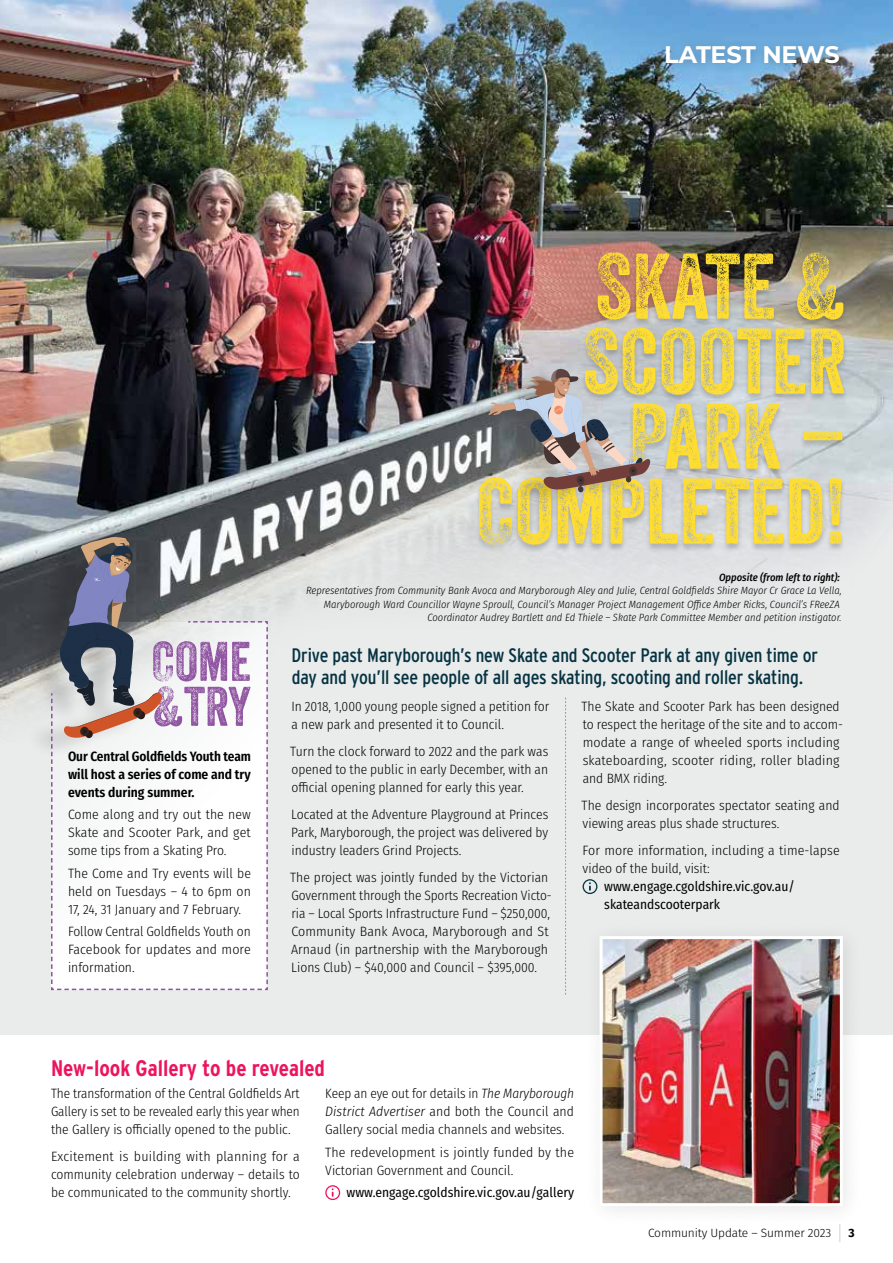
<style>
.page{position:relative;width:893px;height:1263px;background:#fff}
.page>*{position:absolute;margin:0;border:0;box-sizing:border-box;transform-origin:0 0}
.t1{font:90px/75px "Veneer Three";color:#ffde2f;text-align:right}
.t2{font:54px/45px "Veneer Three";color:#8f53a1}
.t3{font:700 24px "Montserrat";letter-spacing:-.015em;color:#fff}
.t4{font:700 22.5px "Interstate Condensed";color:#ed145b}
.t5{font:19.5px/22.5px "Interstate Condensed";letter-spacing:-.005em;color:#063342}
.t6{font:300 13.5px/18px "Fira Sans Condensed";color:#000;text-align:justify}
.t7{font:13.5px/18px "Fira Sans Condensed";color:#000}
.t8{font:600 13.5px/18px "Fira Sans Condensed";color:#000;text-align:justify}
.t9{font:300 12px "Fira Sans";letter-spacing:-.01em;color:#000}
.t10{font:700 12px "Fira Sans";color:#000}
.t11{font:italic 300 10.5px/13.5px "Fira Sans Condensed";color:#000;text-align:right}
.t12{font:italic 500 10.5px "Fira Sans Condensed";color:#000}
.s1{font-style:italic}
</style>
<div class="page">
<svg style="left:840px;top:1228px;width:1px;height:14px"></svg>
<div style="left:0;top:451px;width:893px;height:584px;background:#eaecec"></div>
<img style="left:0;top:0;width:893px;height:720px">
<svg style="left:325px;top:1185px;width:15px;height:15px"></svg>
<svg style="left:583px;top:879px;width:14px;height:15px"></svg>
<div style="left:474px;top:252px;width:375px;height:301px;background:#000;opacity:.2"></div>
<svg style="left:565px;top:698px;width:1px;height:297px"></svg>
<div style="left:458px;top:363px;width:184px;height:146px;background:#000;opacity:.15"></div>
<svg style="left:578px;top:486px;width:6px;height:7px"></svg>
<svg style="left:488px;top:368px;width:164px;height:122px;background:#a09b9c"></svg>
<div style="left:659px;top:39px;width:190px;height:35px;background:#000;opacity:.2"></div>
<div style="left:21px;top:530px;width:131px;height:229px;background:#000;opacity:.15"></div>
<div style="left:583px;top:920px;width:282px;height:308px;background:#000;opacity:.1"></div>
<img style="left:604px;top:940px;width:235px;height:262px">
<div style="left:600px;top:936px;width:243px;height:270px;border:3px solid #fff"></div>
<svg style="left:51px;top:537px;width:217px;height:83px"></svg>
<svg style="left:50px;top:620px;width:219px;height:371px"></svg>
<h3 class="t3" style="left:664px;top:37px;width:177px">LATEST NEWS</h3>
<h1 class="t1" style="left:477px;top:248px;width:371px">SKATE &amp;<br>SCOOTER<br>PARK –<br>COMPLETED!</h1>
<h2 class="t2" style="left:152px;top:639px;width:101px">COME &amp;TRY</h2>
<p class="t8" style="left:68px;top:746px;width:184px">Our Central Goldfields Youth team will host a series of come and try events during summer.</p>
<p class="t6" style="left:68px;top:805px;width:184px">Come along and try out the new Skate and Scooter Park, and get some tips from a Skating Pro.</p>
<p class="t6" style="left:68px;top:864px;width:184px">The Come and Try events will be held on Tuesdays – 4 to 6pm on 17, 24, 31 January and 7 February.</p>
<p class="t6" style="left:68px;top:922px;width:184px">Follow Central Goldfields Youth on Facebook for updates and more information.</p>
<p class="t12" style="left:719px;top:569px;width:122px">Opposite (from left to right):</p>
<p class="t11" style="left:306px;top:584px;width:537px">Representatives from Community Bank Avoca and Maryborough Aley and Julie, Central Goldfields Shire Mayor Cr Grace La Vella,<br>Maryborough Ward Councillor Wayne Sproull, Council’s Manager Project Management Office Amber Ricks, Council’s FReeZA<br>Coordinator Audrey Bartlett and Ed Thiele – Skate Park Committee Member and petition instigator.</p>
<h3 class="t5" style="left:291px;top:643px;width:528px">Drive past Maryborough’s new Skate and Scooter Park at any given time or day and you’ll see people of all ages skating, scooting and roller skating.</h3>
<p class="t6" style="left:291px;top:697px;width:259px">In 2018, 1,000 young people signed a petition for a new park and presented it to Council.</p>
<p class="t6" style="left:290px;top:742px;width:260px">Turn the clock forward to 2022 and the park was opened to the public in early December, with an official opening planned for early this year.</p>
<p class="t6" style="left:291px;top:805px;width:258px">Located at the Adventure Playground at Princes Park, Maryborough, the project was delivered by industry leaders Grind Projects.</p>
<p class="t6" style="left:290px;top:868px;width:263px;text-align:left">The project was jointly funded by the Victorian Government through the Sports Recreation Victo&shy;ria – Local Sports Infrastructure Fund – $250,000, Community Bank Avoca, Maryborough and St Arnaud (in partnership with the Maryborough Lions Club) – $40,000 and Council – $395,000.</p>
<p class="t6" style="left:582px;top:697px;width:263px;text-align:left">The Skate and Scooter Park has been designed to respect the heritage of the site and to accom&shy;modate a range of wheeled sports including skateboarding, scooter riding, roller blading and BMX riding.</p>
<p class="t6" style="left:582px;top:796px;width:260px">The design incorporates spectator seating and viewing areas plus shade structures.</p>
<p class="t6" style="left:583px;top:841px;width:259px">For more information, including a time-lapse video of the build, visit:</p>
<p class="t7" style="left:604px;top:877px;width:192px">www.engage.cgoldshire.vic.gov.au/ skateandscooterpark</p>
<h3 class="t4" style="left:51px;top:1055px;width:276px">New-look Gallery to be revealed</h3>
<p class="t6" style="left:51px;top:1084px;width:250px">The transformation of the Central Goldfields Art Gallery is set to be revealed early this year when the Gallery is officially opened to the public.</p>
<p class="t6" style="left:51px;top:1147px;width:250px">Excitement is building with planning for a community celebration underway – details to be communicated to the community shortly.</p>
<p class="t6" style="left:325px;top:1084px;width:250px">Keep an eye out for details in <span class="s1">The Maryborough District Advertiser</span> and both the Council and Gallery social media channels and websites.</p>
<p class="t6" style="left:325px;top:1143px;width:250px">The redevelopment is jointly funded by the<br>Victorian Government and Council.</p>
<p class="t7" style="left:347px;top:1183px;width:229px">www.engage.cgoldshire.vic.gov.au/gallery</p>
<p class="t9" style="left:648px;top:1224px;width:185px">Community Update – Summer 2023</p>
<p class="t10" style="left:848px;top:1223px;width:8px">3</p>
</div>
